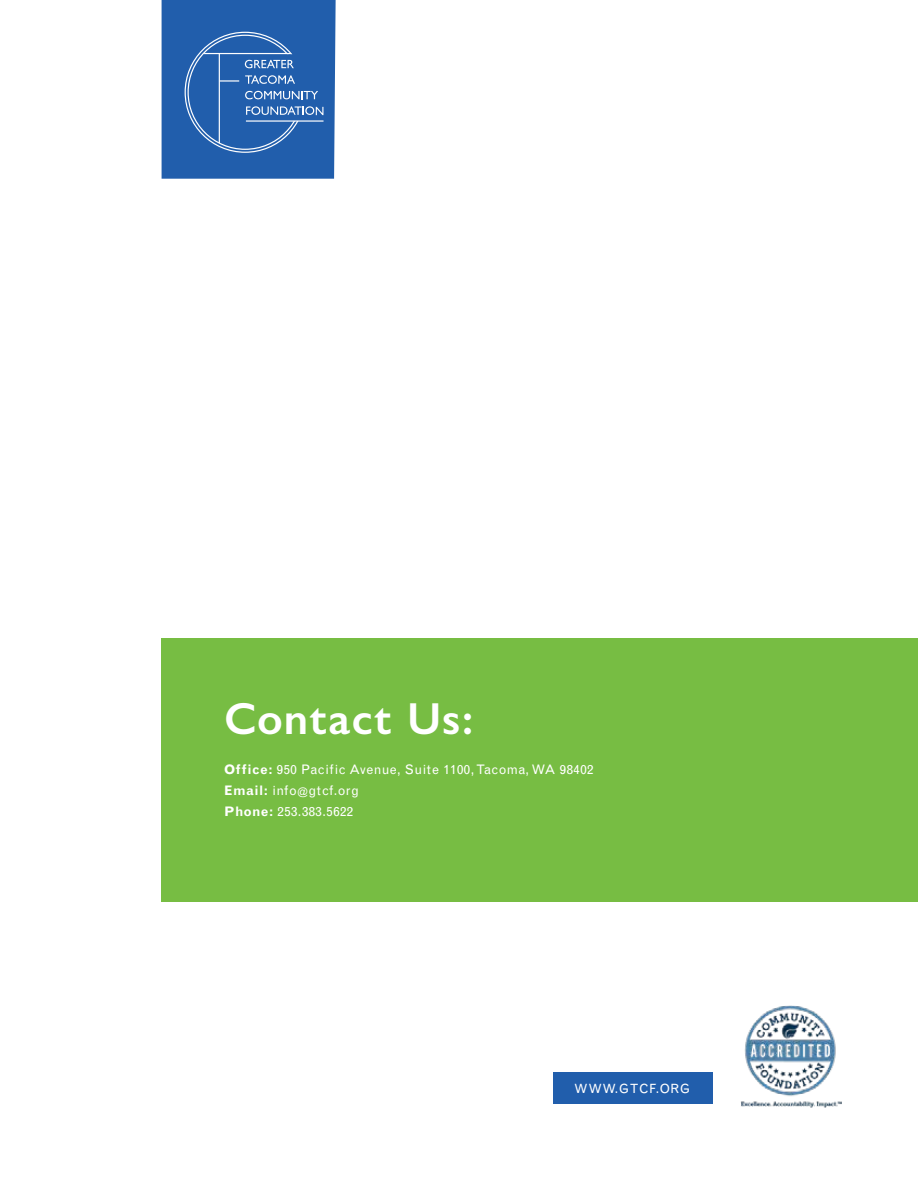
<style>
.page{position:relative;width:918px;height:1188px;background:#fff}
.page>*{position:absolute;margin:0;border:0;box-sizing:border-box;transform-origin:0 0}
.t1{font:600 45px "Gill Sans";letter-spacing:.04em;color:#fff}
.t2{font:13.2px/21px "Grotesque MT Std";letter-spacing:.04em;color:#fff}
.t3{font:12.75px "Grotesque MT Std";letter-spacing:.04em;color:#fff}
.s1{font-weight:700}
.s2{font-size:10.5px}
</style>
<div class="page">
<div style="left:162px;top:639px;width:756px;height:263px;background:#77bd43"></div>
<div style="left:553px;top:1072px;width:159px;height:32px;background:#215eac"></div>
<svg style="left:162px;top:0;width:174px;height:179px;background:#2e68b1"></svg>
<img style="left:741px;top:1005px;width:101px;height:103px">
<h1 class="t1" style="left:224px;top:691px;width:251px">Contact Us:</h1>
<p class="t2" style="left:224px;top:759px;width:371px"><span class="s1">Office:</span> 950 Pacific Avenue, Suite 1100, Tacoma, WA 98402<br><span class="s1">Email:</span> info<span class="s2">@</span>gtcf.org<br><span class="s1">Phone:</span> 253.383.5622</p>
<p class="t3" style="left:574px;top:1081px;width:117px">WWW.GTCF.ORG</p>
</div>
